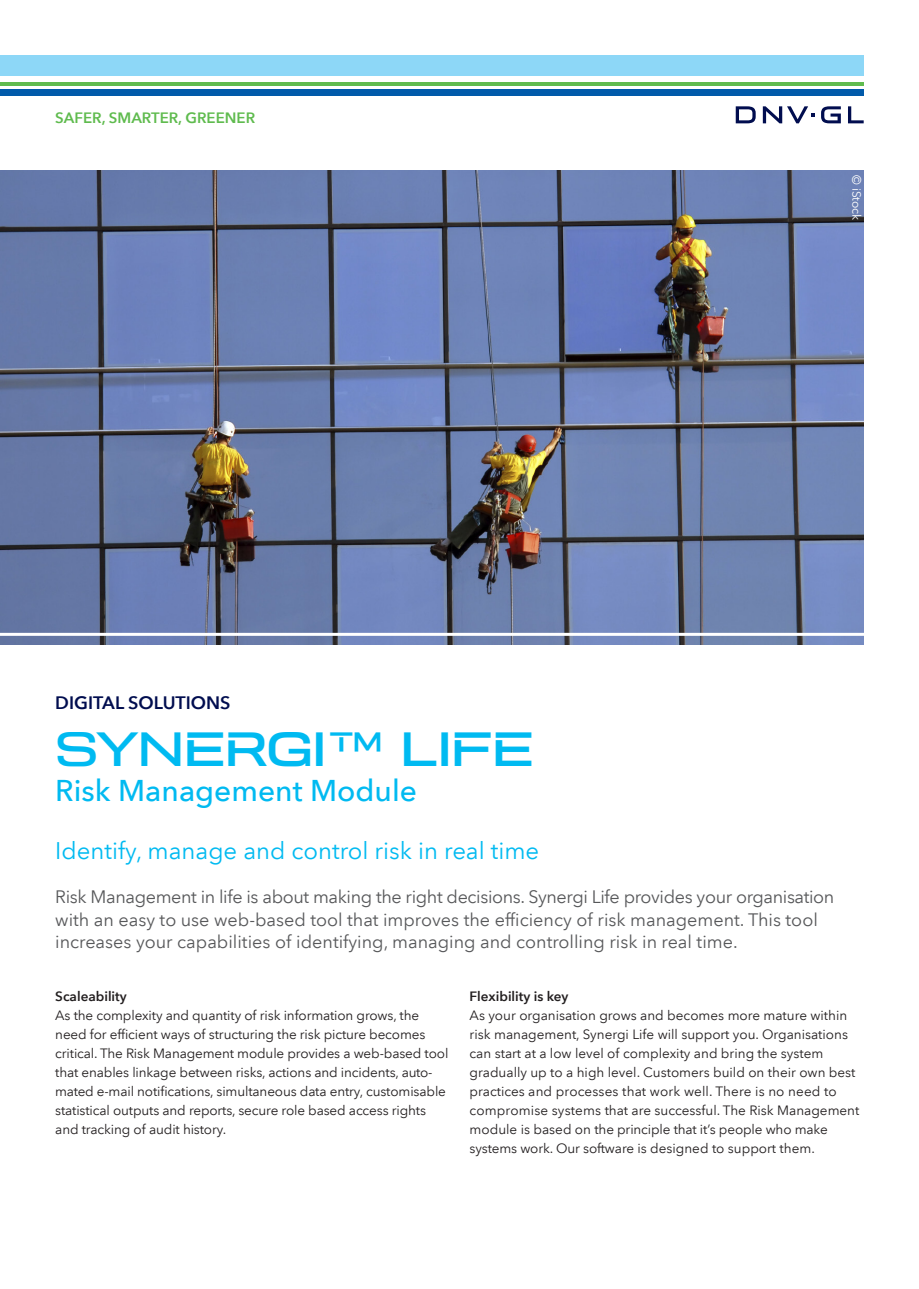
<style>
.page{position:relative;width:919px;height:1289px;background:#fff}
.page>*{position:absolute;margin:0;border:0;box-sizing:border-box;transform-origin:0 0}
.DNV_GL_Flyer_Heading{font:500 48px "Broader View";color:#00baf1}
.Module_name{font:500 30px "Avenir Next LT Pro";color:#00baf1}
.DNV_GL_Flyer_seconda{font:24px "Avenir Next LT Pro";color:#00baf1}
.DNV_GL_Summary{font:18px/22.5px "Avenir Next LT Pro";color:#57585a}
.DNV_GL_Vignette_titl{font:600 18px "Avenir Next LT Pro";color:#010d4f}
.t1{font:600 15px "Avenir Next LT Pro";color:#5fbb4e}
.DNV_GL_Body{font:13.5px/19px "Avenir Next LT Pro";letter-spacing:-.01em;color:#231f20}
.DNV_GL_Subhead{font:600 13.5px "Avenir Next LT Pro";color:#231f20}
.DNV_GL_Photo_credits{font:12px "Avenir Next LT Pro";color:#fff}
</style>
<div class="page">
<div style="left:0;top:55px;width:863px;height:21px;background:#8dd7f7"></div>
<hr style="left:0;top:82px;width:863px;height:4px;background:#5fbb4e">
<div style="left:0;top:89px;width:863px;height:7px;background:#015aaa"></div>
<svg style="left:848px;top:106px;width:15px;height:17px"></svg>
<svg style="left:821px;top:106px;width:19px;height:17px"></svg>
<svg style="left:735px;top:106px;width:20px;height:17px"></svg>
<svg style="left:762px;top:106px;width:52px;height:17px"></svg>
<img style="left:0;top:171px;width:863px;height:473px">
<hr style="left:0;top:633px;width:865px;height:3px;background:#fff">
<p class="t1" style="left:55px;top:109px;width:201px">SAFER, SMARTER, GREENER</p>
<p class="DNV_GL_Photo_credits" style="left:863px;top:173px;width:32px;rotate:90deg">© xxx</p>
<p class="DNV_GL_Photo_credits" style="left:863px;top:175px;width:47px;rotate:90deg">© iStock</p>
<p class="DNV_GL_Vignette_titl" style="left:55px;top:692px;width:177px">DIGITAL SOLUTIONS</p>
<p class="DNV_GL_Flyer_Heading" style="left:55px;top:719px;width:479px">SYNERGI™ LIFE</p>
<p class="Module_name" style="left:55px;top:772px;width:363px">Risk Management Module</p>
<p class="DNV_GL_Flyer_seconda" style="left:55px;top:836px;width:485px">Identify, manage and control risk in real time</p>
<p class="DNV_GL_Summary" style="left:55px;top:885px;width:780px">Risk Management in life is about making the right decisions. Synergi Life provides your organisation with an easy to use web-based tool that improves the efficiency of risk management. This tool increases your capabilities of identifying, managing and controlling risk in real time.</p>
<p class="DNV_GL_Subhead" style="left:55px;top:987px;width:73px">Scaleability</p>
<p class="DNV_GL_Body" style="left:55px;top:1005px;width:394px">As the complexity and quantity of risk information grows, the need for efficient ways of structuring the risk picture becomes critical. The Risk Management module provides a web-based tool that enables linkage between risks, actions and incidents, auto&shy;mated e-mail notifications, simultaneous data entry, customisable statistical outputs and reports, secure role based access rights and tracking of audit history.</p>
<p class="DNV_GL_Subhead" style="left:469px;top:987px;width:100px">Flexibility is key</p>
<p class="DNV_GL_Body" style="left:469px;top:1005px;width:391px">As your organisation grows and becomes more mature within risk management, Synergi Life will support you. Organisations can start at a low level of complexity and bring the system gradually up to a high level. Customers build on their own best practices and processes that work well. There is no need to compromise systems that are successful. The Risk Management module is based on the principle that it’s people who make systems work. Our software is designed to support them.</p>
</div>
